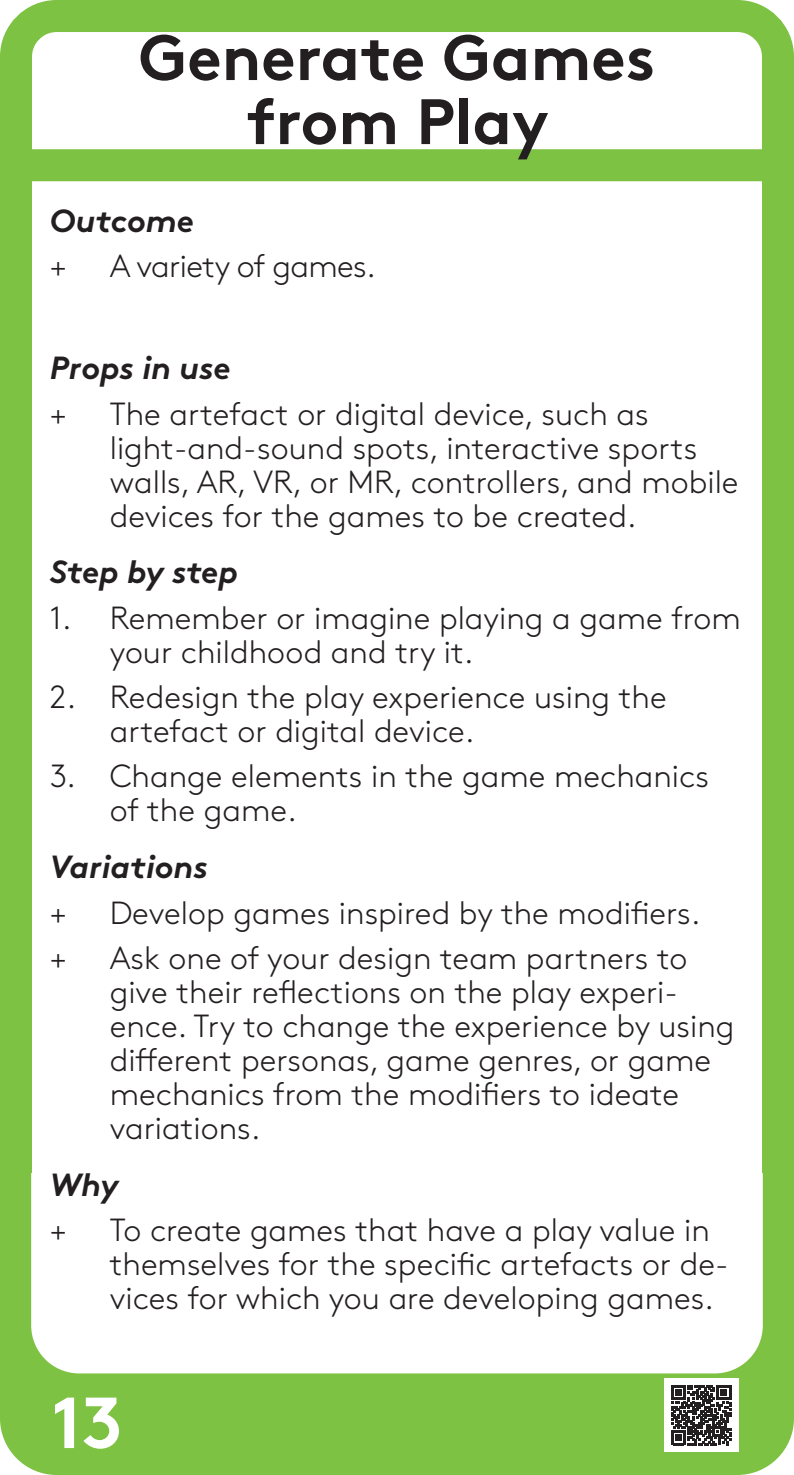
<style>
.page{position:relative;width:794px;height:1475px;background:#fff}
.page>*{position:absolute;margin:0;border:0;box-sizing:border-box;transform-origin:0 0}
.titel_aktivitet{font:700 72px "Brown Std";color:#fff}
.titel_aktivitet-2{font:700 64px "Brown Std";color:#231f20}
.metode_tekst{font:300 32px/34px "Brown Std";color:#231f20}
.metode-overskrift{font:italic 700 32px "Brown Std";color:#231f20}
.metode_tekst-2{font:300 32px "Brown Std";letter-spacing:-.02em;color:#231f20}
</style>
<div class="page">
<div style="left:0;top:1373px;width:794px;height:101px;background:#7ec244"></div>
<svg style="left:0;top:0;width:794px;height:197px"></svg>
<div style="left:0;top:180px;width:31px;height:1210px;background:#7ec243"></div>
<div style="left:763px;top:178px;width:31px;height:1210px;background:#7ec243"></div>
<svg style="left:31px;top:1172px;width:732px;height:201px"></svg>
<div style="left:664px;top:1378px;width:75px;height:73px;background:#fff"></div>
<svg style="left:671px;top:1385px;width:60px;height:59px"></svg>
<p class="titel_aktivitet-2" style="left:139px;top:19px;width:518px">Generate Games</p>
<p class="titel_aktivitet-2" style="left:246px;top:83px;width:304px">from Play</p>
<p class="metode-overskrift" style="left:50px;top:201px;width:146px">Outcome</p>
<p class="metode_tekst" style="left:50px;top:249px;width:18px">+</p>
<p class="metode_tekst-2" style="left:110px;top:248px;width:268px">A variety of games.</p>
<p class="metode-overskrift" style="left:50px;top:348px;width:182px">Props in use</p>
<p class="metode_tekst" style="left:50px;top:397px;width:18px">+</p>
<p class="metode_tekst" style="left:110px;top:397px;width:630px">The artefact or digital device, such as light-and-sound spots, interactive sports walls, AR, VR, or MR, controllers, and mobile devices for the games to be created.</p>
<p class="metode-overskrift" style="left:50px;top:552px;width:190px">Step by step</p>
<p class="metode_tekst" style="left:110px;top:601px;width:632px;text-indent:-60px">1. Remember or imagine playing a game from your childhood and try it.</p>
<p class="metode_tekst" style="left:110px;top:680px;width:558px;text-indent:-60px">2. Redesign the play experience using the artefact or digital device.</p>
<p class="metode_tekst" style="left:110px;top:759px;width:601px;text-indent:-60px">3. Change elements in the game mechanics of the game.</p>
<p class="metode-overskrift" style="left:50px;top:847px;width:160px">Variations</p>
<p class="metode_tekst" style="left:50px;top:895px;width:18px">+</p>
<p class="metode_tekst" style="left:110px;top:895px;width:592px">Develop games inspired by the modifiers.</p>
<p class="metode_tekst" style="left:50px;top:941px;width:18px">+</p>
<p class="metode_tekst" style="left:110px;top:941px;width:626px">Ask one of your design team partners to give their reflections on the play experi&shy;ence. Try to change the experience by using different personas, game genres, or game mechanics from the modifiers to ideate variations.</p>
<p class="metode-overskrift" style="left:50px;top:1164px;width:71px">Why</p>
<p class="metode_tekst" style="left:50px;top:1213px;width:18px">+</p>
<p class="metode_tekst" style="left:110px;top:1213px;width:620px">To create games that have a play value in themselves for the specific artefacts or de&shy;vices for which you are developing games.</p>
<p class="titel_aktivitet" style="left:51px;top:1378px;width:73px">13</p>
</div>
